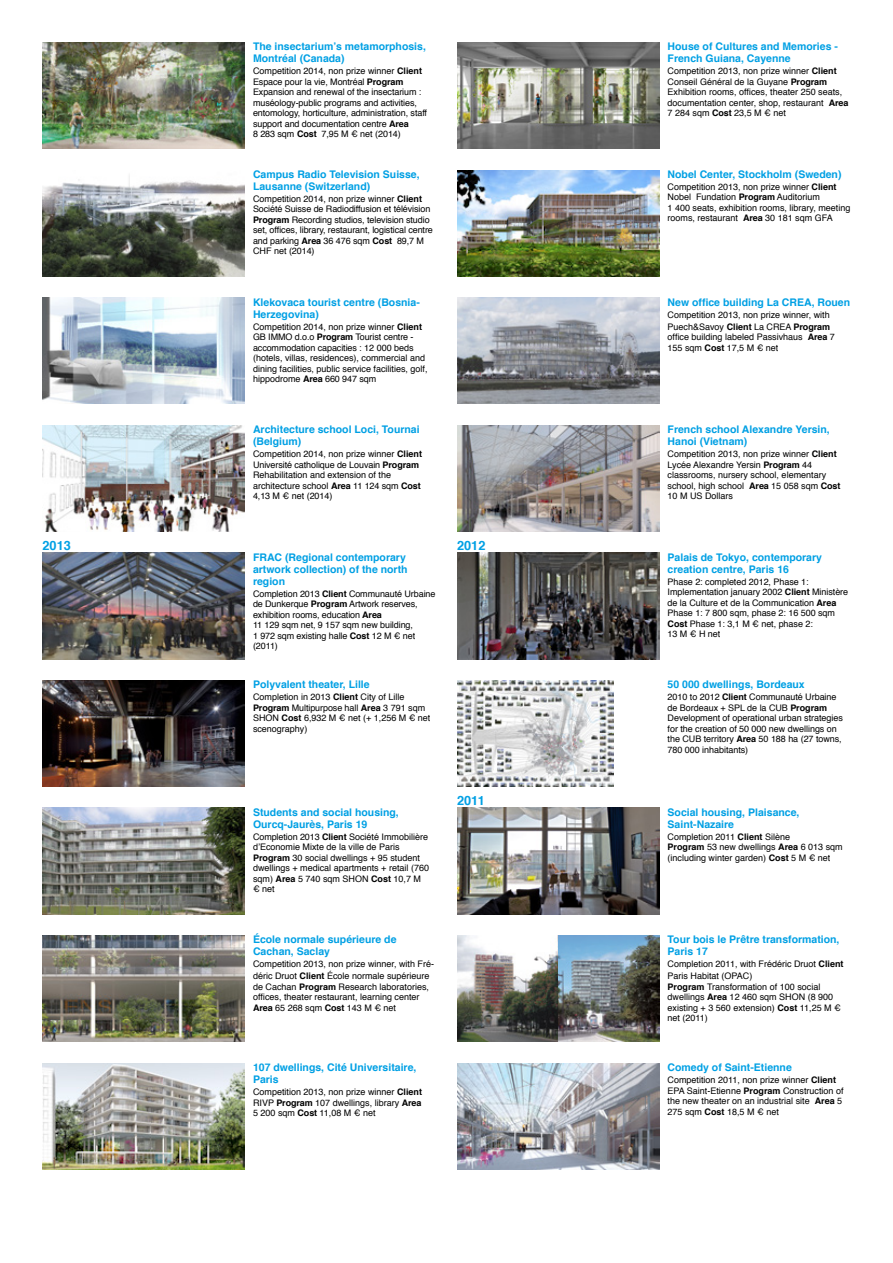
<style>
.page{position:relative;width:893px;height:1263px;background:#fff}
.page>*{position:absolute;margin:0;border:0;box-sizing:border-box;transform-origin:0 0}
.t1{font:700 12.75px "Helvetica";color:#00a0e4}
.t2{font:700 10.5px/12px "Helvetica";color:#00a0e4}
.t3{font:9px/10.5px "Helvetica";color:#000}
.s1{font-weight:700}
</style>
<div class="page">
<img style="left:457px;top:935px;width:202px;height:107px">
<img style="left:457px;top:808px;width:202px;height:106px">
<img style="left:457px;top:680px;width:156px;height:107px">
<img style="left:457px;top:553px;width:202px;height:106px">
<img style="left:457px;top:1063px;width:202px;height:106px">
<img style="left:457px;top:425px;width:202px;height:106px">
<img style="left:457px;top:170px;width:202px;height:106px">
<img style="left:457px;top:43px;width:202px;height:106px">
<img style="left:457px;top:298px;width:202px;height:106px">
<img style="left:43px;top:1063px;width:201px;height:106px">
<img style="left:43px;top:935px;width:201px;height:107px">
<img style="left:43px;top:808px;width:201px;height:106px">
<img style="left:43px;top:553px;width:201px;height:106px">
<img style="left:43px;top:425px;width:201px;height:106px">
<img style="left:43px;top:298px;width:201px;height:106px">
<img style="left:43px;top:175px;width:201px;height:101px">
<img style="left:43px;top:680px;width:201px;height:107px">
<img style="left:43px;top:42px;width:201px;height:107px">
<h1 class="t1" style="left:43px;top:535px;width:30px">2013</h1>
<p class="t2" style="left:253px;top:41px;width:174px">The insectarium’s metamorphosis,<br>Montréal (Canada)</p>
<p class="t3" style="left:253px;top:66px;width:176px">Competition 2014, non prize winner <span class="s1">Client </span>Espace pour la vie, Montréal <span class="s1">Program </span>Expansion and renewal of the insectarium : muséology-public programs and activities, entomology, horticulture, administration, staff support and documentation centre <span class="s1">Area<br></span>8 283 sqm <span class="s1">Cost</span> 7,95 M € net (2014)</p>
<p class="t2" style="left:253px;top:168px;width:168px">Campus Radio Television Suisse,<br>Lausanne (Switzerland)</p>
<p class="t3" style="left:253px;top:194px;width:181px">Competition 2014, non prize winner <span class="s1">Client </span>Société Suisse de Radiodiffusion et télévision <span class="s1">Program</span> Recording studios, television studio set, offices, library, restaurant, logistical centre and parking <span class="s1">Area</span> 36 476 sqm <span class="s1">Cost</span> 89,7 M CHF net (2014)</p>
<p class="t2" style="left:253px;top:296px;width:168px">Klekovaca tourist centre (Bosnia-<br>Herzegovina)</p>
<p class="t3" style="left:253px;top:321px;width:176px">Competition 2014, non prize winner <span class="s1">Client </span>GB IMMO d.o.o <span class="s1">Program</span> Tourist centre - accommodation capacities : 12 000 beds (hotels, villas, residences), commercial and dining facilities, public service facilities, golf, hippodrome <span class="s1">Area</span> 660 947 sqm</p>
<p class="t2" style="left:253px;top:423px;width:168px">Architecture school Loci, Tournai (Belgium)</p>
<p class="t3" style="left:253px;top:449px;width:171px">Competition 2014, non prize winner <span class="s1">Client </span>Université catholique de Louvain <span class="s1">Program </span>Rehabilitation and extension of the architecture school <span class="s1">Area</span> 11 124 sqm <span class="s1">Cost </span>4,13 M € net (2014)</p>
<p class="t2" style="left:253px;top:551px;width:156px">FRAC (Regional contemporary artwork collection) of the north region</p>
<p class="t3" style="left:253px;top:588px;width:184px">Completion 2013 <span class="s1">Client</span> Communauté Urbaine de Dunkerque <span class="s1">Program</span> Artwork reserves, exhibition rooms, education <span class="s1">Area<br></span>11 129 sqm net, 9 157 sqm new building,<br>1 972 sqm existing halle <span class="s1">Cost</span> 12 M € net (2011)</p>
<p class="t2" style="left:253px;top:679px;width:118px">Polyvalent theater, Lille</p>
<p class="t3" style="left:253px;top:692px;width:179px">Completion in 2013 <span class="s1">Client</span> City of Lille<br><span class="s1">Program</span> Multipurpose hall <span class="s1">Area</span> 3 791 sqm<br>SHON <span class="s1">Cost</span> 6,932 M € net (+ 1,256 M € net scenography)</p>
<h1 class="t1" style="left:457px;top:535px;width:30px">2012</h1>
<p class="t2" style="left:253px;top:806px;width:147px">Students and social housing,<br>Ourcq-Jaurès, Paris 19</p>
<p class="t3" style="left:253px;top:832px;width:178px">Completion 2013 <span class="s1">Client</span> Société Immobilière d’Economie Mixte de la ville de Paris <span class="s1">Program</span> 30 social dwellings + 95 student dwellings + medical apartments + retail (760 sqm) <span class="s1">Area</span> 5 740 sqm SHON <span class="s1">Cost</span> 10,7 M € net</p>
<p class="t2" style="left:253px;top:934px;width:145px">École normale supérieure de<br>Cachan, Saclay</p>
<p class="t3" style="left:253px;top:958px;width:183px;line-height:12px">Competition 2013, non prize winner, with Fré&shy;déric Druot <span class="s1">Client</span> École normale supérieure</p>
<p class="t3" style="left:253px;top:982px;width:178px">de Cachan <span class="s1">Program</span> Research laboratories, offices, theater restaurant, learning center<br><span class="s1">Area</span> 65 268 sqm <span class="s1">Cost</span> 143 M € net</p>
<p class="t2" style="left:253px;top:1061px;width:165px">107 dwellings, Cité Universitaire,<br>Paris</p>
<p class="t3" style="left:253px;top:1087px;width:170px;text-align:justify">Competition 2013, non prize winner <span class="s1">Client </span>RIVP <span class="s1">Program</span> 107 dwellings, library <span class="s1">Area </span>5 200 sqm <span class="s1">Cost</span> 11,08 M € net</p>
<h1 class="t1" style="left:457px;top:790px;width:29px">2011</h1>
<p class="t2" style="left:668px;top:41px;width:172px">House of Cultures and Memories -<br>French Guiana, Cayenne</p>
<p class="t3" style="left:668px;top:66px;width:182px">Competition 2013, non prize winner <span class="s1">Client </span>Conseil Général de la Guyane <span class="s1">Program </span>Exhibition rooms, offices, theater 250 seats, documentation center, shop, restaurant <span class="s1">Area </span>7 284 sqm <span class="s1">Cost</span> 23,5 M € net</p>
<p class="t2" style="left:668px;top:168px;width:175px">Nobel Center, Stockholm (Sweden)</p>
<p class="t3" style="left:668px;top:182px;width:184px">Competition 2013, non prize winner <span class="s1">Client </span>Nobel Fundation <span class="s1">Program</span> Auditorium<br>1 400 seats, exhibition rooms, library, meeting rooms, restaurant <span class="s1">Area</span> 30 181 sqm GFA</p>
<p class="t2" style="left:668px;top:296px;width:184px">New office building La CREA, Rouen</p>
<p class="t3" style="left:668px;top:309px;width:164px;line-height:12px">Competition 2013, non prize winner, with<br>Puech&amp;Savoy <span class="s1">Client</span> La CREA <span class="s1">Program</span></p>
<p class="t3" style="left:668px;top:332px;width:169px">office building labeled Passivhaus <span class="s1">Area</span> 7<br>155 sqm <span class="s1">Cost</span> 17,5 M € net</p>
<p class="t2" style="left:668px;top:424px;width:164px">French school Alexandre Yersin,<br>Hanoi (Vietnam)</p>
<p class="t3" style="left:668px;top:449px;width:174px">Competition 2013, non prize winner <span class="s1">Client </span>Lycée Alexandre Yersin <span class="s1">Program</span> 44 classrooms, nursery school, elementary school, high school <span class="s1">Area</span> 15 058 sqm <span class="s1">Cost </span>10 M US Dollars</p>
<p class="t2" style="left:668px;top:551px;width:156px">Palais de Tokyo, contemporary creation centre, Paris 16</p>
<p class="t3" style="left:668px;top:576px;width:182px">Phase 2: completed 2012, Phase 1:<br>Implementation january 2002 <span class="s1">Client</span> Ministère de la Culture et de la Communication <span class="s1">Area<br></span>Phase 1: 7 800 sqm, phase 2: 16 500 sqm<br><span class="s1">Cost</span> Phase 1: 3,1 M € net, phase 2:<br>13 M € H net</p>
<p class="t2" style="left:668px;top:679px;width:139px">50 000 dwellings, Bordeaux</p>
<p class="t3" style="left:668px;top:692px;width:177px">2010 to 2012 <span class="s1">Client</span> Communauté Urbaine de Bordeaux + SPL de la CUB <span class="s1">Program </span>Development of operational urban strategies for the creation of 50 000 new dwellings on the CUB territory <span class="s1">Area</span> 50 188 ha (27 towns, 780 000 inhabitants)</p>
<p class="t2" style="left:668px;top:806px;width:133px">Social housing, Plaisance,<br>Saint-Nazaire</p>
<p class="t3" style="left:668px;top:832px;width:177px">Completion 2011 <span class="s1">Client</span> Silène<br><span class="s1">Program</span> 53 new dwellings <span class="s1">Area</span> 6 013 sqm (including winter garden) <span class="s1">Cost</span> 5 M € net</p>
<p class="t2" style="left:668px;top:934px;width:173px">Tour bois le Prêtre transformation,<br>Paris 17</p>
<p class="t3" style="left:668px;top:958px;width:177px;line-height:12px">Completion 2011, with Frédéric Druot <span class="s1">Client<br></span>Paris Habitat (OPAC)</p>
<p class="t3" style="left:668px;top:982px;width:175px"><span class="s1">Program</span> Transformation of 100 social dwellings <span class="s1">Area</span> 12 460 sqm SHON (8 900 existing + 3 560 extension) <span class="s1">Cost</span> 11,25 M € net (2011)</p>
<p class="t2" style="left:668px;top:1061px;width:126px">Comedy of Saint-Etienne</p>
<p class="t3" style="left:668px;top:1075px;width:177px">Competition 2011, non prize winner <span class="s1">Client </span>EPA Saint-Etienne <span class="s1">Program</span> Construction of the new theater on an industrial site <span class="s1">Area</span> 5<br>275 sqm <span class="s1">Cost</span> 18,5 M € net</p>
</div>
